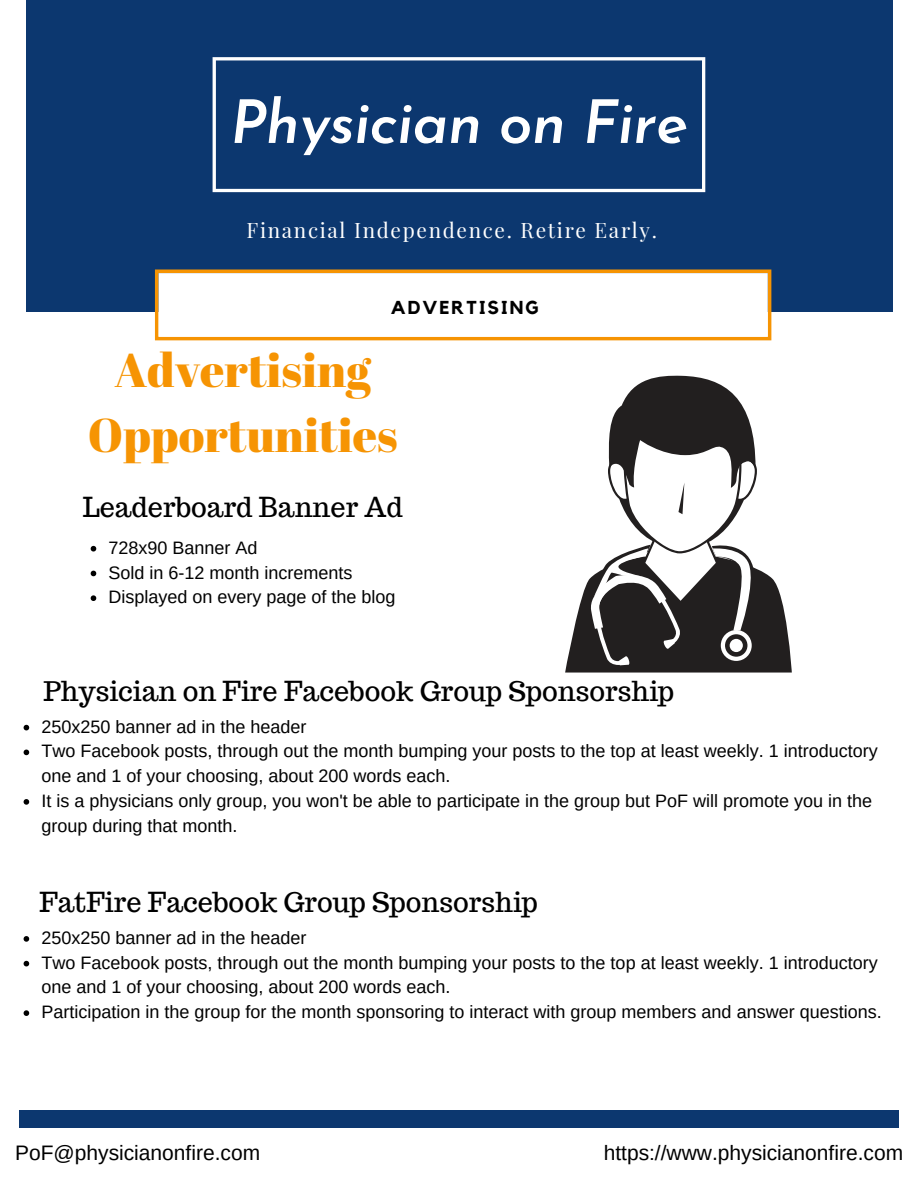
<style>
.page{position:relative;width:918px;height:1188px;background:#fff}
.page>*{position:absolute;margin:0;border:0;box-sizing:border-box;transform-origin:0 0}
.t1{font:italic 600 60px "Josefin Sans";letter-spacing:-.01em;color:#fff}
.t2{font:47.25px/65.2px "Abril Fatface";color:#f69403;text-align:center}
.t3{font:27px "Trocchi";color:#000}
.t4{font:21px "Arimo";color:#000}
.t5{font:20.85px "Playfair Display";letter-spacing:.08em;color:#fff}
.t6{font:700 18.6px "Kollektif";letter-spacing:.11em;color:#000}
.t7{font:18px/24.8px "Arimo";color:#000}
</style>
<div class="page">
<div style="left:26px;top:0;width:867px;height:311px;background:#0c376f"></div>
<svg style="left:213px;top:57px;width:492px;height:135px"></svg>
<svg style="left:155px;top:270px;width:616px;height:70px"></svg>
<svg style="left:565px;top:375px;width:227px;height:298px"></svg>
<svg style="left:24px;top:725px;width:5px;height:5px"></svg>
<svg style="left:24px;top:750px;width:5px;height:5px"></svg>
<svg style="left:24px;top:799px;width:5px;height:6px"></svg>
<svg style="left:91px;top:546px;width:5px;height:6px"></svg>
<svg style="left:91px;top:571px;width:5px;height:5px"></svg>
<svg style="left:91px;top:595px;width:5px;height:6px"></svg>
<div style="left:19px;top:1110px;width:99px;height:17px;background:#0c376f"></div>
<div style="left:800px;top:1110px;width:99px;height:17px;background:#0c376f"></div>
<div style="left:118px;top:1110px;width:682px;height:17px;background:#0c376f"></div>
<svg style="left:24px;top:936px;width:5px;height:6px"></svg>
<svg style="left:24px;top:961px;width:5px;height:5px"></svg>
<svg style="left:24px;top:1010px;width:5px;height:6px"></svg>
<h1 class="t1" style="left:230px;top:71px;width:459px">Physician on Fire</h1>
<p class="t5" style="left:247px;top:214px;width:412px">Financial Independence. Retire Early.</p>
<p class="t6" style="left:391px;top:296px;width:149px">ADVERTISING</p>
<h2 class="t2" style="left:88px;top:336px;width:311px">Advertising<br>Opportunities</h2>
<h3 class="t3" style="left:83px;top:490px;width:322px">Leaderboard Banner Ad</h3>
<p class="t7" style="left:108px;top:535px;width:289px">728x90 Banner Ad<br>Sold in 6-12 month increments<br>Displayed on every page of the blog</p>
<h3 class="t3" style="left:43px;top:673px;width:632px">Physician on Fire Facebook Group Sponsorship</h3>
<p class="t7" style="left:41px;top:714px;width:838px">250x250 banner ad in the header<br>Two Facebook posts, through out the month bumping your posts to the top at least weekly. 1 introductory one and 1 of your choosing, about 200 words each.<br>It is a physicians only group, you won't be able to participate in the group but PoF will promote you in the group during that month.</p>
<h3 class="t3" style="left:39px;top:885px;width:500px">FatFire Facebook Group Sponsorship</h3>
<p class="t7" style="left:41px;top:925px;width:842px">250x250 banner ad in the header<br>Two Facebook posts, through out the month bumping your posts to the top at least weekly. 1 introductory one and 1 of your choosing, about 200 words each.<br>Participation in the group for the month sponsoring to interact with group members and answer questions.</p>
<p class="t4" style="left:15px;top:1139px;width:246px">PoF@physicianonfire.com</p>
<p class="t4" style="left:604px;top:1139px;width:301px">https://www.physicianonfire.com</p>
</div>
